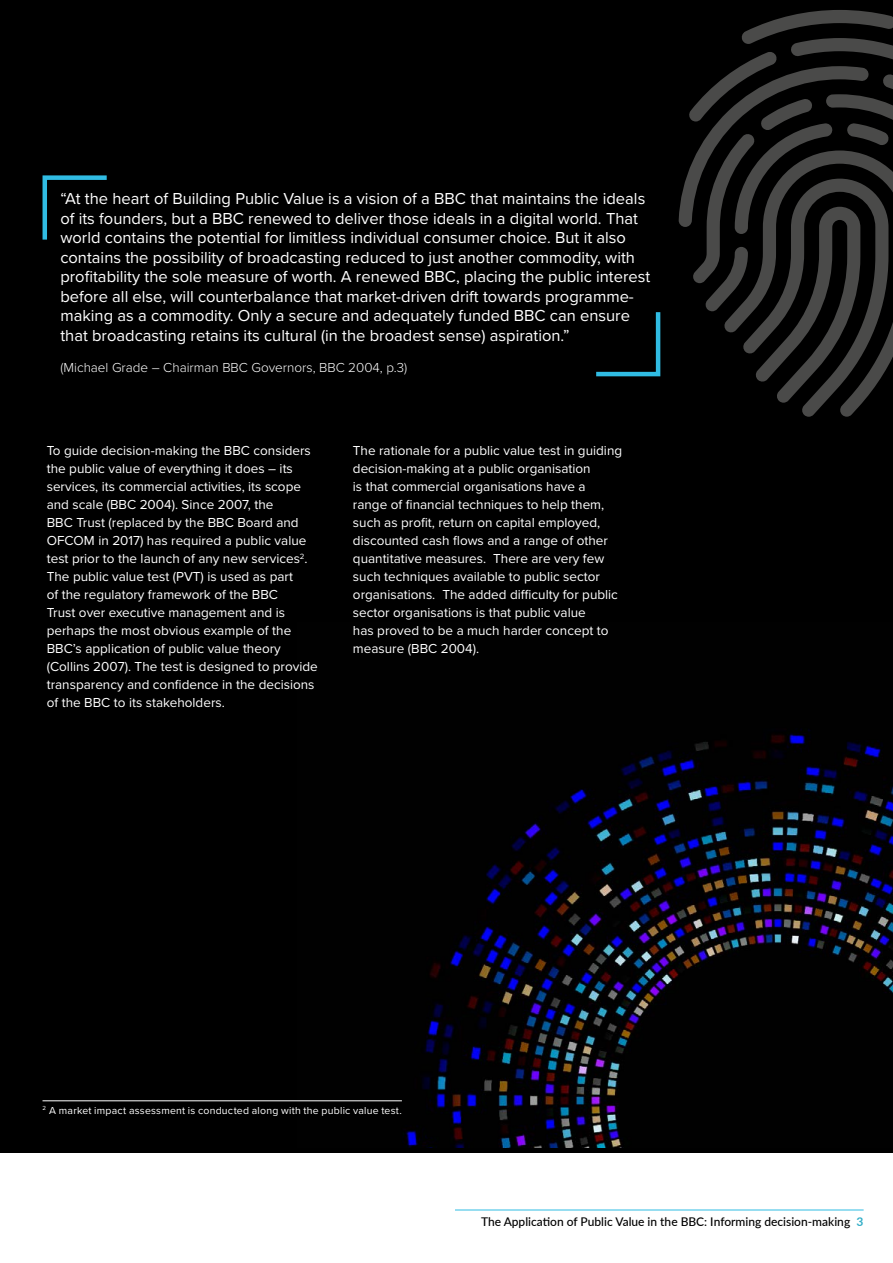
<style>
.page{position:relative;width:893px;height:1263px;background:#fff}
.page>*{position:absolute;margin:0;border:0;box-sizing:border-box;transform-origin:0 0}
.t1{font:16.5px/19.5px "Proxima Nova";color:#fff}
.t2{font:13.5px/18px "Proxima Nova";color:#fff}
.t3{font:300 13.5px "Proxima Nova";color:#fff}
.t4{font:500 12px "Lato";color:#000}
.t5{font:10.5px "Proxima Nova";letter-spacing:.02em;color:#fff}
.s1{font-weight:700;color:#32aec7}
</style>
<div class="page">
<hr style="left:455px;top:1210px;width:409px;height:1px;background:#30bce3">
<div style="left:0;top:0;width:893px;height:1148px;background:#000"></div>
<img style="left:298px;top:729px;width:595px;height:419px">
<hr style="left:0;top:1148px;width:893px;height:4px;background:#000">
<svg style="left:678px;top:10px;width:215px;height:407px"></svg>
<svg style="left:42px;top:175px;width:65px;height:65px"></svg>
<svg style="left:596px;top:312px;width:65px;height:65px"></svg>
<hr style="left:43px;top:1100px;width:359px;height:1px;background:#fff">
<p class="t1" style="left:60px;top:188px;width:591px">“At the heart of Building Public Value is a vision of a BBC that maintains the ideals of its founders, but a BBC renewed to deliver those ideals in a digital world. That world contains the potential for limitless individual consumer choice. But it also contains the possibility of broadcasting reduced to just another commodity, with profitability the sole measure of worth. A renewed BBC, placing the public interest before all else, will counterbalance that market-driven drift towards programme&shy;making as a commodity. Only a secure and adequately funded BBC can ensure that broadcasting retains its cultural (in the broadest sense) aspiration.”</p>
<p class="t3" style="left:60px;top:357px;width:348px">(Michael Grade – Chairman BBC Governors, BBC 2004, p.3)</p>
<p class="t2" style="left:47px;top:441px;width:273px">To guide decision-making the BBC considers the public value of everything it does – its services, its commercial activities, its scope and scale (BBC 2004). Since 2007, the<br>BBC Trust (replaced by the BBC Board and OFCOM in 2017) has required a public value test prior to the launch of any new services<sup>2</sup>.<br>The public value test (PVT) is used as part<br>of the regulatory framework of the BBC<br>Trust over executive management and is perhaps the most obvious example of the BBC’s application of public value theory (Collins 2007). The test is designed to provide transparency and confidence in the decisions of the BBC to its stakeholders.</p>
<p class="t2" style="left:353px;top:441px;width:271px">The rationale for a public value test in guiding decision-making at a public organisation<br>is that commercial organisations have a range of financial techniques to help them, such as profit, return on capital employed, discounted cash flows and a range of other quantitative measures. There are very few such techniques available to public sector organisations. The added difficulty for public sector organisations is that public value<br>has proved to be a much harder concept to measure (BBC 2004).</p>
<p class="t5" style="left:43px;top:1102px;width:361px"><sup>2</sup> A market impact assessment is conducted along with the public value test.</p>
<p class="t4" style="left:481px;top:1213px;width:384px">The Application of Public Value in the BBC: Informing decision-making <span class="s1">3</span></p>
</div>
